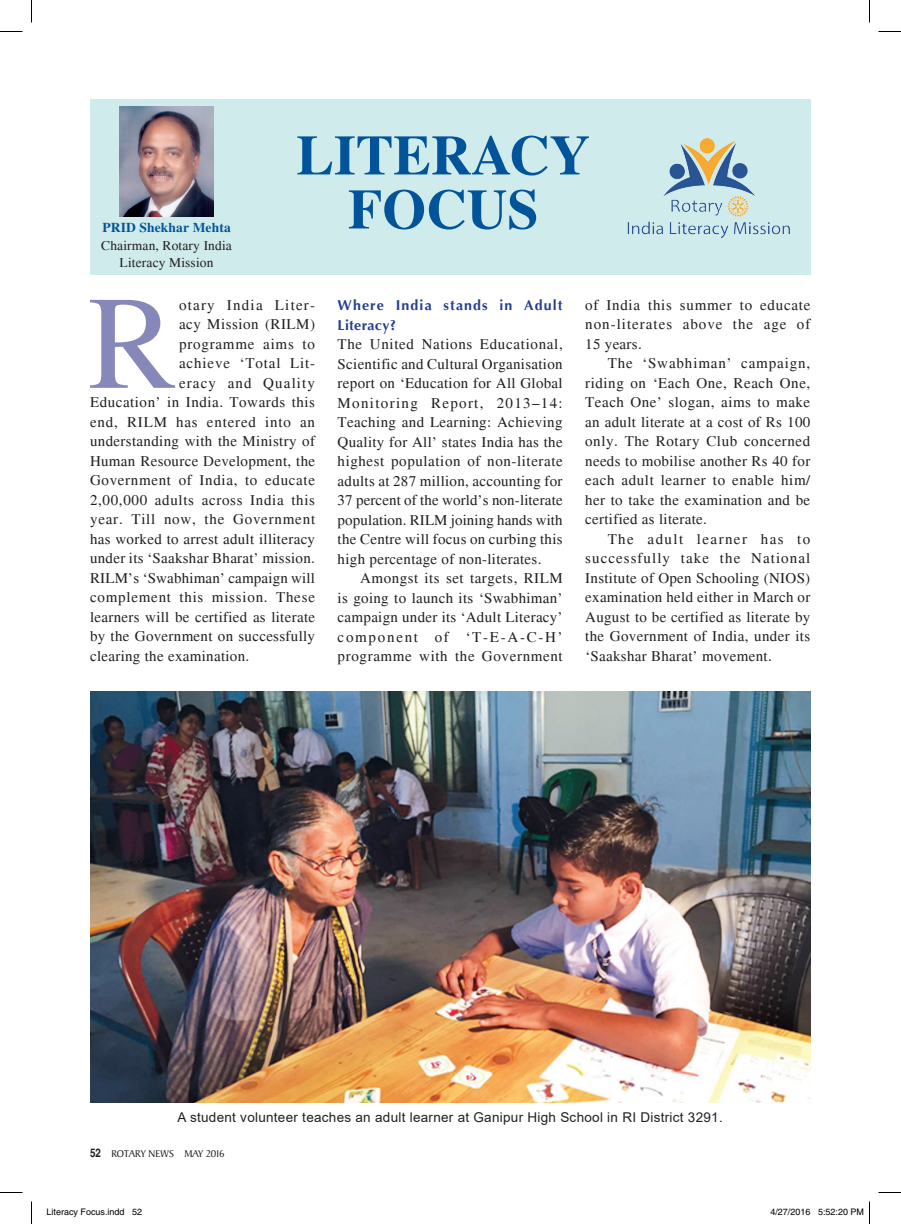
<style>
.page{position:relative;width:901px;height:1224px;background:#fff}
.page>*{position:absolute;margin:0;border:0;box-sizing:border-box;transform-origin:0 0}
.t1{font:132.75px "Times";color:#8688ba}
.t2{font:700 56.25px "Times";color:#01549a}
.t3{font:15px/19.5px "Times";letter-spacing:.02em;color:#231f20;text-align:justify}
.t4{font:15px "Times";letter-spacing:.055em;color:#231f20}
.t5{font:15px "Times";letter-spacing:.045em;color:#231f20}
.t6{font:15px "Times";letter-spacing:.05em;color:#231f20}
.t7{font:15px "Times";letter-spacing:.06em;color:#231f20}
.t8{font:15px "Times";letter-spacing:.08em;color:#231f20}
.t9{font:15px "Times";letter-spacing:.075em;color:#231f20}
.t10{font:700 14.25px/19.5px "Optima";letter-spacing:.08em;color:#253f8e}
.t11{font:13.5px "Arial";letter-spacing:.02em;color:#231f20}
.t12{font:13.5px/17.5px "Times";letter-spacing:.01em;color:#231f20;text-align:center}
.t13{font:700 13.5px "Times";letter-spacing:.01em;color:#01549a}
.t14{font:10.5px "Baker Signet";color:#231f20}
.t15{font:9px "Helvetica";color:#000}
.s1{font-family:"Helvetica";font-weight:700;font-stretch:condensed;font-size:12px}
</style>
<div class="page">
<div style="left:90px;top:99px;width:720px;height:175px;background:#cfebeb"></div>
<img style="left:120px;top:106px;width:93px;height:110px">
<img style="left:627px;top:139px;width:163px;height:99px">
<img style="left:90px;top:691px;width:720px;height:412px">
<svg style="left:0;top:31px;width:22px;height:1px"></svg>
<svg style="left:878px;top:31px;width:23px;height:1px"></svg>
<svg style="left:0;top:1192px;width:22px;height:1px"></svg>
<svg style="left:878px;top:1192px;width:23px;height:1px"></svg>
<svg style="left:31px;top:0;width:1px;height:22px"></svg>
<svg style="left:31px;top:1201px;width:1px;height:23px"></svg>
<svg style="left:869px;top:0;width:1px;height:22px"></svg>
<svg style="left:869px;top:1201px;width:1px;height:23px"></svg>
<p class="t13" style="left:102px;top:220px;width:130px">PRID Shekhar Mehta</p>
<p class="t12" style="left:101px;top:237px;width:132px">Chairman, Rotary India<br>Literacy Mission</p>
<h2 class="t2" style="left:296px;top:122px;width:295px">LITERACY</h2>
<h2 class="t2" style="left:348px;top:176px;width:192px">FOCUS</h2>
<h1 class="t1" style="left:88px;top:269px;width:90px">R</h1>
<p class="t8" style="left:179px;top:296px;width:138px">otary India Liter-</p>
<p class="t3" style="left:179px;top:315px;width:138px">acy Mission (RILM)</p>
<p class="t4" style="left:179px;top:335px;width:137px">programme aims to</p>
<p class="t7" style="left:179px;top:355px;width:138px">achieve ‘Total Lit-</p>
<p class="t9" style="left:179px;top:374px;width:138px">eracy and Quality</p>
<p class="t3" style="left:90px;top:393px;width:226px">Education’ in India. Towards this</p>
<p class="t4" style="left:90px;top:413px;width:226px">end, RILM has entered into an</p>
<p class="t3" style="left:90px;top:432px;width:227px">understanding with the Ministry of</p>
<p class="t3" style="left:90px;top:451px;width:227px">Human Resource Development, the</p>
<p class="t5" style="left:90px;top:472px;width:226px">Government of India, to educate</p>
<p class="t5" style="left:90px;top:491px;width:226px">2,00,000 adults across India this</p>
<p class="t4" style="left:90px;top:511px;width:227px">year. Till now, the Government</p>
<p class="t3" style="left:90px;top:529px;width:227px">has worked to arrest adult illiteracy</p>
<p class="t3" style="left:90px;top:549px;width:226px">under its ‘Saakshar Bharat’ mission.</p>
<p class="t3" style="left:90px;top:568px;width:226px">RILM’s ‘Swabhiman’ campaign will</p>
<p class="t6" style="left:90px;top:589px;width:226px">complement this mission. These</p>
<p class="t3" style="left:90px;top:607px;width:227px">learners will be certified as literate</p>
<p class="t3" style="left:90px;top:627px;width:227px">by the Government on successfully</p>
<p class="t3" style="left:90px;top:646px;width:161px">clearing the examination.</p>
<p class="t10" style="left:338px;top:296px;width:226px">Where India stands in Adult<br>Literacy?</p>
<p class="t3" style="left:338px;top:334px;width:227px">The United Nations Educational, Scientific and Cultural Organisation report on ‘Education for All Global Monitoring Report, 2013–14:<br>Teaching and Learning: Achieving Quality for All’ states India has the highest population of non-literate adults at 287 million, accounting for 37 percent of the world’s non-literate population. RILM joining hands with the Centre will focus on curbing this high percentage of non-literates.</p>
<p class="t3" style="left:338px;top:568px;width:227px;text-indent:22px">Amongst its set targets, RILM is going to launch its ‘Swabhiman’ campaign under its ‘Adult Literacy’ component of ‘T-E-A-C-H’ programme with the Government</p>
<p class="t3" style="left:585px;top:295px;width:227px">of India this summer to educate non-literates above the age of 15 years.</p>
<p class="t3" style="left:585px;top:354px;width:227px;text-indent:22px">The ‘Swabhiman’ campaign, riding on ‘Each One, Reach One, Teach One’ slogan, aims to make an adult literate at a cost of Rs 100 only. The Rotary Club concerned needs to mobilise another Rs 40 for each adult learner to enable him/ her to take the examination and be certified as literate.</p>
<p class="t3" style="left:585px;top:529px;width:227px;text-indent:22px">The adult learner has to successfully take the National Institute of Open Schooling (NIOS) examination held either in March or August to be certified as literate by the Government of India, under its ‘Saakshar Bharat’ movement.</p>
<p class="t11" style="left:177px;top:1108px;width:546px">A student volunteer teaches an adult learner at Ganipur High School in RI District 3291.</p>
<p class="t14" style="left:90px;top:1148px;width:136px"><span class="s1">52</span> ROTARY NEWS MAY 2016</p>
<p class="t15" style="left:46px;top:1206px;width:97px">Literacy Focus.indd 52</p>
<p class="t15" style="left:770px;top:1206px;width:95px">4/27/2016 5:52:20 PM</p>
</div>
